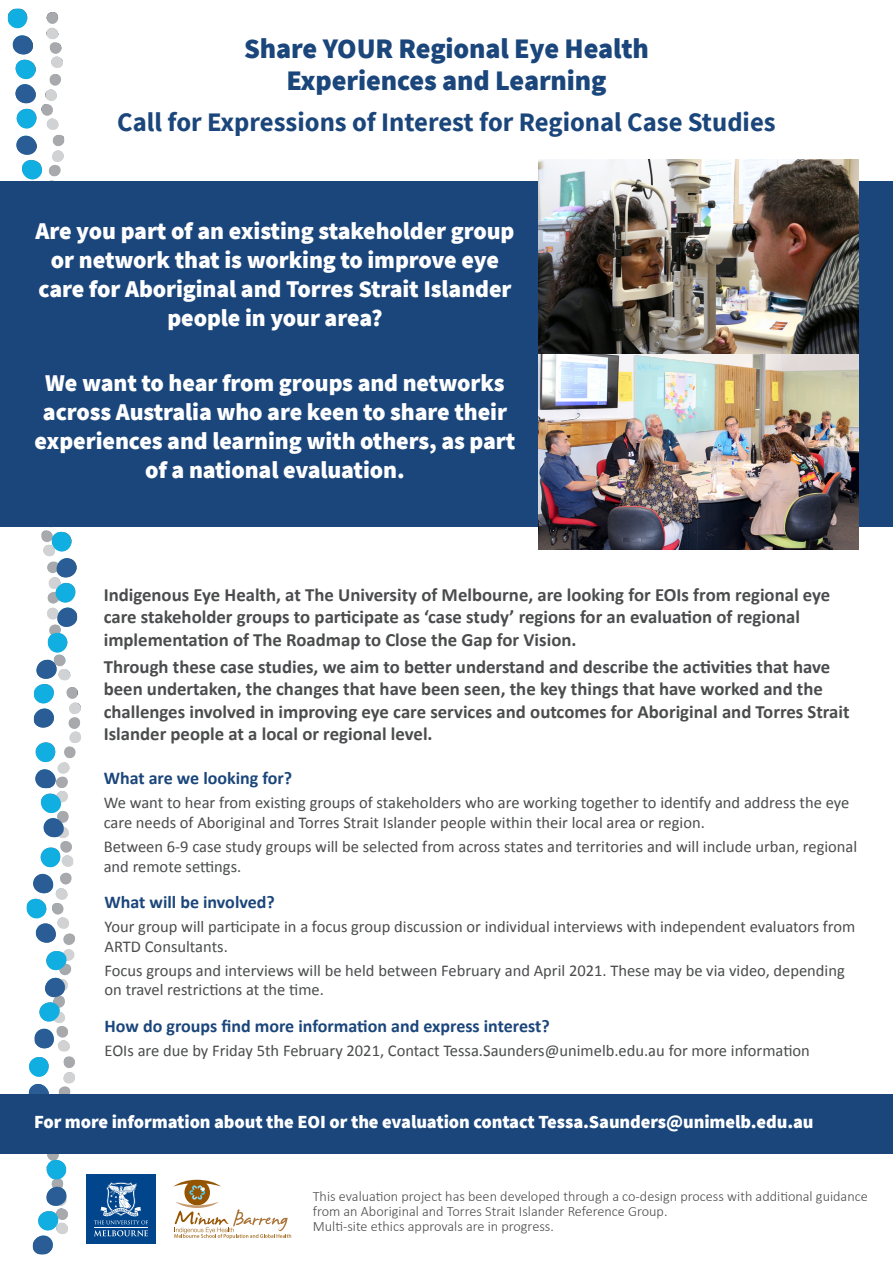
<style>
.page{position:relative;width:893px;height:1263px;background:#fff}
.page>*{position:absolute;margin:0;border:0;box-sizing:border-box;transform-origin:0 0}
.t1{font:900 28.2px "Source Sans Pro";letter-spacing:-.005em;color:#1b467b}
.t2{font:700 26.7px "Source Sans Pro";color:#1b467b}
.t3{font:900 24px/28.8px "Source Sans Pro";letter-spacing:-.005em;color:#fff;text-align:center}
.t4{font:700 18.75px/22.5px "Calibri";color:#4b4c4d}
.t5{font:900 18.45px "Source Sans Pro";letter-spacing:-.005em;color:#fff}
.t6{font:700 18px "Calibri";color:#1b467b}
.t7{font:16.5px/19.8px "Calibri";color:#4b4c4d}
.t8{font:300 14.25px/15px "Calibri";color:#4b4c4d}
</style>
<div class="page">
<img style="left:3px;top:8px;width:91px;height:1247px">
<div style="left:0;top:181px;width:893px;height:346px;background:#1b467b"></div>
<div style="left:0;top:1094px;width:893px;height:59px;background:#1b467b"></div>
<div style="left:86px;top:1174px;width:70px;height:70px;background:#01468c"></div>
<hr style="left:94px;top:1227px;width:54px;height:1px;background:#fff">
<svg style="left:94px;top:1230px;width:54px;height:6px"></svg>
<svg style="left:94px;top:1182px;width:54px;height:42px"></svg>
<svg style="left:173px;top:1180px;width:118px;height:59px"></svg>
<img style="left:538px;top:159px;width:321px;height:390px">
<p class="t1" style="left:244px;top:29px;width:406px">Share YOUR Regional Eye Health</p>
<p class="t1" style="left:286px;top:61px;width:322px">Experiences and Learning</p>
<p class="t2" style="left:117px;top:104px;width:660px">Call for Expressions of Interest for Regional Case Studies</p>
<p class="t3" style="left:36px;top:216px;width:480px">Are you part of an existing stakeholder group or network that is working to improve eye care for Aboriginal and Torres Strait Islander people in your area?</p>
<p class="t3" style="left:35px;top:368px;width:482px">We want to hear from groups and networks across Australia who are keen to share their experiences and learning with others, as part of a national evaluation.</p>
<p class="t4" style="left:104px;top:582px;width:728px">Indigenous Eye Health, at The University of Melbourne, are looking for EOIs from regional eye care stakeholder groups to participate as ‘case study’ regions for an evaluation of regional implementation of The Roadmap to Close the Gap for Vision.</p>
<p class="t4" style="left:104px;top:654px;width:747px">Through these case studies, we aim to better understand and describe the activities that have been undertaken, the changes that have been seen, the key things that have worked and the challenges involved in improving eye care services and outcomes for Aboriginal and Torres Strait Islander people at a local or regional level.</p>
<p class="t6" style="left:104px;top:767px;width:190px">What are we looking for?</p>
<p class="t7" style="left:104px;top:792px;width:747px">We want to hear from existing groups of stakeholders who are working together to identify and address the eye care needs of Aboriginal and Torres Strait Islander people within their local area or region.</p>
<p class="t7" style="left:104px;top:836px;width:755px">Between 6-9 case study groups will be selected from across states and territories and will include urban, regional and remote settings.</p>
<p class="t6" style="left:105px;top:891px;width:172px">What will be involved?</p>
<p class="t7" style="left:105px;top:916px;width:752px">Your group will participate in a focus group discussion or individual interviews with independent evaluators from<br>ARTD Consultants.</p>
<p class="t7" style="left:105px;top:959px;width:742px">Focus groups and interviews will be held between February and April 2021. These may be via video, depending on travel restrictions at the time.</p>
<p class="t6" style="left:105px;top:1014px;width:447px">How do groups find more information and express interest?</p>
<p class="t7" style="left:105px;top:1040px;width:707px">EOIs are due by Friday 5th February 2021, Contact Tessa.Saunders@unimelb.edu.au for more information</p>
<p class="t5" style="left:34px;top:1109px;width:781px">For more information about the EOI or the evaluation contact Tessa.Saunders@unimelb.edu.au</p>
<p class="t8" style="left:313px;top:1188px;width:557px">This evaluation project has been developed through a co-design process with additional guidance from an Aboriginal and Torres Strait Islander Reference Group.</p>
<p class="t8" style="left:313px;top:1218px;width:243px">Multi-site ethics approvals are in progress.</p>
</div>
